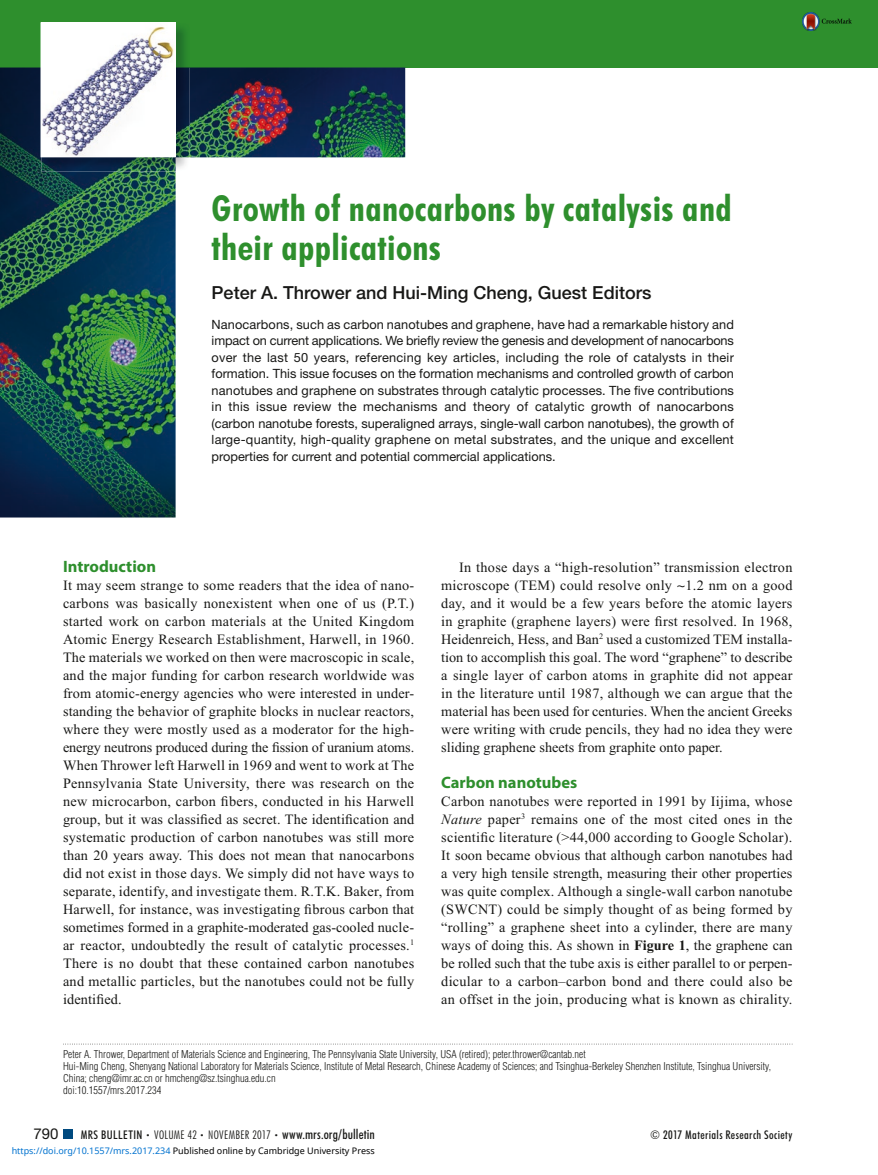
<style>
.page{position:relative;width:878px;height:1175px;background:#fff}
.page>*{position:absolute;margin:0;border:0;box-sizing:border-box;transform-origin:0 0}
.t1{font:700 condensed 36px/39px "Futura BT";letter-spacing:.01em;color:#2e8f2d}
.t2{font:500 18px "Helvetica Neue LT Std";color:#181816}
.t3{font:700 16.5px "Myriad Pro";color:#2e8f2d}
.t4{font:15px "Helvetica Neue LT Std";color:#181816}
.t5{font:14.25px/18px "Times New Roman";letter-spacing:.02em;color:#181816;text-align:justify}
.t6{font:12.75px/16.5px "Helvetica Neue LT Std";color:#181816;text-align:justify}
.t7{font:300 condensed 12px "Futura BT";letter-spacing:.025em;color:#181816}
.t8{font:500 condensed 12px "Futura BT";letter-spacing:.035em;color:#181816}
.t9{font:300 condensed 10.5px/12px "Helvetica LT Std";color:#181816}
.t10{font:9px "Noto Sans";color:#000}
.s1{font-family:"Tn Q"}
.s2{font-style:italic}
.s3{font-weight:700}
.s4{font-weight:500}
.s5{font-size:7.5px}
.s6{font-weight:500;font-size:13.5px}
.s7{color:#0172cf}
</style>
<div class="page">
<div style="left:0;top:0;width:878px;height:68px;background:#2e8f2d"></div>
<div style="left:63px;top:1130px;width:9px;height:8px;background:#004a7f"></div>
<img style="left:0;top:67px;width:405px;height:450px">
<img style="left:41px;top:23px;width:149px;height:149px">
<svg style="left:40px;top:22px;width:135px;height:135px"></svg>
<svg style="left:63px;top:1043px;width:729px;height:1px"></svg>
<img style="left:802px;top:13px;width:49px;height:17px">
<h1 class="t1" style="left:212px;top:188px;width:521px">Growth of nanocarbons by catalysis and their applications</h1>
<p class="t2" style="left:212px;top:281px;width:441px">Peter A. Thrower and Hui-Ming Cheng , Guest Editors</p>
<p class="t6" style="left:212px;top:316px;width:524px">Nanocarbons, such as carbon nanotubes and graphene, have had a remarkable history and impact on current applications. We briefly review the genesis and development of nanocarbons over the last 50 years, referencing key articles, including the role of catalysts in their formation. This issue focuses on the formation mechanisms and controlled growth of carbon nanotubes and graphene on substrates through catalytic processes. The five contributions in this issue review the mechanisms and theory of catalytic growth of nanocarbons (carbon nanotube forests, superaligned arrays, single-wall carbon nanotubes), the growth of large-quantity, high-quality graphene on metal substrates, and the unique and excellent properties for current and potential commercial applications.</p>
<p class="t3" style="left:63px;top:555px;width:95px">Introduction</p>
<p class="t5" style="left:63px;top:576px;width:353px">It may seem strange to some readers that the idea of nano&shy;carbons was basically nonexistent when one of us (P.T.) started work on carbon materials at the United Kingdom Atomic Energy Research Establishment, Harwell, in 1960.<br>The materials we worked on then were macroscopic in scale, and the major funding for carbon research worldwide was from atomic-energy agencies who were interested in under&shy;standing the behavior of graphite blocks in nuclear reactors, where they were mostly used as a moderator for the high&shy;energy neutrons produced during the fission of uranium atoms.<br>When Thrower left Harwell in 1969 and went to work at The Pennsylvania State University, there was research on the new microcarbon, carbon fibers, conducted in his Harwell group, but it was classified as secret. The identification and systematic production of carbon nanotubes was still more than 20 years away. This does not mean that nanocarbons did not exist in those days. We simply did not have ways to separate, identify, and investigate them. R.T.K. Baker, from Harwell, for instance, was investigating fibrous carbon that sometimes formed in a graphite-moderated gas-cooled nucle&shy;ar reactor, undoubtedly the result of catalytic processes. <sup>1<br></sup>There is no doubt that these contained carbon nanotubes and metallic particles, but the nanotubes could not be fully identified.</p>
<p class="t5" style="left:441px;top:558px;width:353px;text-indent:18px">In those days a “high-resolution” transmission electron microscope (TEM) could resolve only <span class="s1">∼</span> 1.2 nm on a good day, and it would be a few years before the atomic layers in graphite (graphene layers) were first resolved. In 1968, Heidenreich, Hess, and Ban <sup>2</sup> used a customized TEM installa&shy;tion to accomplish this goal. The word “graphene” to describe a single layer of carbon atoms in graphite did not appear in the literature until 1987, although we can argue that the material has been used for centuries. When the ancient Greeks were writing with crude pencils, they had no idea they were sliding graphene sheets from graphite onto paper.</p>
<p class="t3" style="left:441px;top:771px;width:138px">Carbon nanotubes</p>
<p class="t5" style="left:441px;top:792px;width:353px">Carbon nanotubes were reported in 1991 by Iijima, whose <span class="s2">Nature</span> paper <sup>3</sup> remains one of the most cited ones in the scientific literature (&gt;44,000 according to Google Scholar).<br>It soon became obvious that although carbon nanotubes had a very high tensile strength, measuring their other properties was quite complex. Although a single-wall carbon nanotube (SWCNT) could be simply thought of as being formed by “rolling” a graphene sheet into a cylinder, there are many ways of doing this. As shown in <span class="s3">Figure 1</span> , the graphene can be rolled such that the tube axis is either parallel to or perpen&shy;dicular to a carbon–carbon bond and there could also be an offset in the join, producing what is known as chirality.</p>
<p class="t9" style="left:63px;top:1048px;width:709px">Peter A. Thrower , Department of Materials Science and Engineering , The Pennsylvania State University , USA (retired); peter.thrower@cantab.net<br>Hui-Ming Cheng , Shenyang National Laboratory for Materials Science , Institute of Metal Research , Chinese Academy of Sciences ; and Tsinghua-Berkeley Shenzhen Institute , Tsinghua University , China ; cheng@imr.ac.cn or hmcheng@sz.tsinghua.edu.cn<br>doi:10.1557/mrs.2017.234</p>
<p class="t4" style="left:34px;top:1124px;width:27px">790</p>
<p class="t7" style="left:81px;top:1127px;width:296px"><span class="s4">MRS BULLETIN</span> <span class="s5">•</span> VOLUME 42 <span class="s5">•</span> NOVEMBER 2017 <span class="s5">•</span> <span class="s6">www.mrs.org/bulletin</span></p>
<p class="t8" style="left:650px;top:1127px;width:144px">© 2017 Materials Research Society</p>
<p class="t10" style="left:12px;top:1143px;width:364px"><span class="s7">https://doi.org/10.1557/mrs.2017.234</span> Published online by Cambridge University Press</p>
</div>
